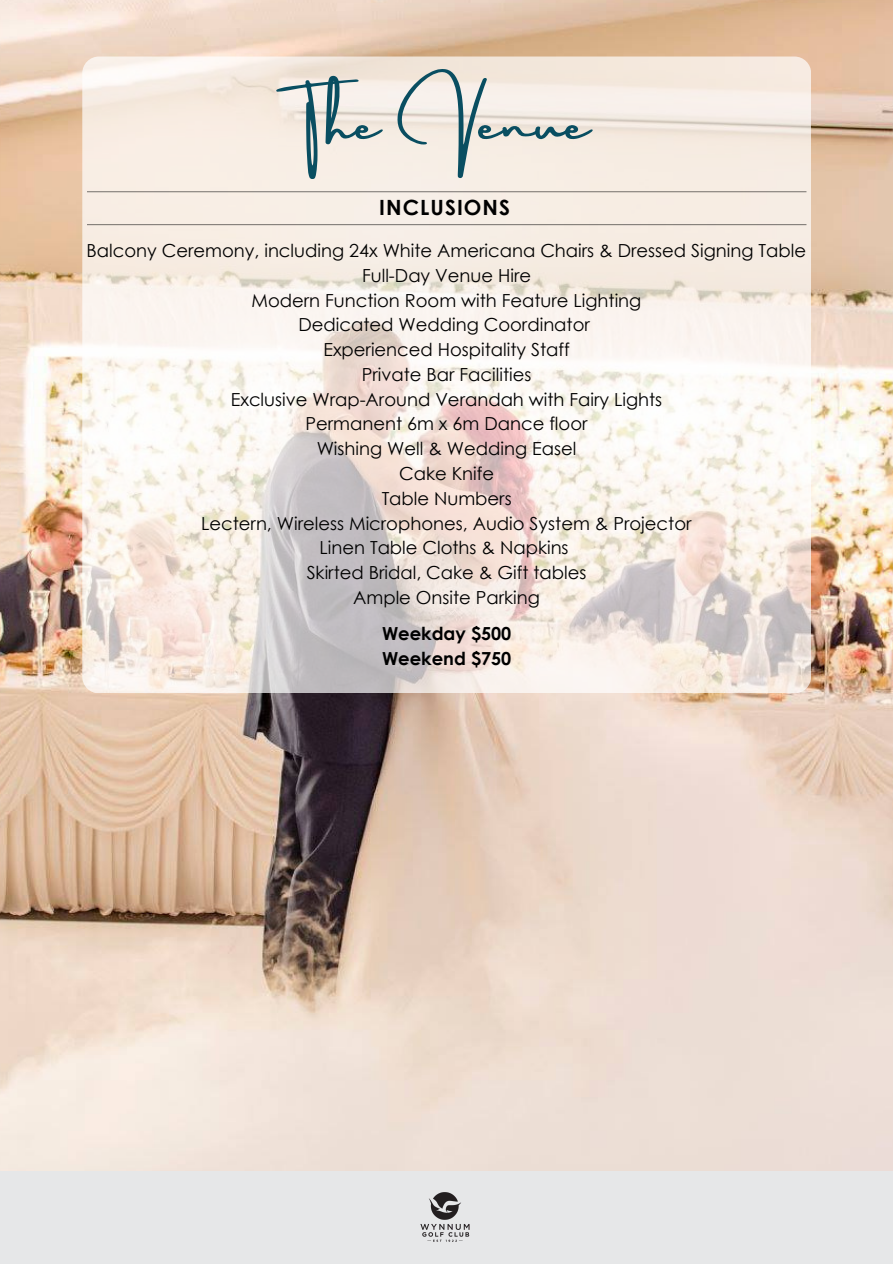
<style>
.page{position:relative;width:893px;height:1264px;background:#fff}
.page>*{position:absolute;margin:0;border:0;box-sizing:border-box;transform-origin:0 0}
.t1{font:54px "Amsterdam Three";color:#094e61}
.t2{font:700 21px "Century Gothic";letter-spacing:.05em;color:#000}
.t3{font:18px "Century Gothic";color:#000}
.t4{font:700 18px/24.8px "Century Gothic";color:#000}
</style>
<div class="page">
<img style="left:0;top:0;width:892px;height:1171px">
<svg style="left:82px;top:56px;width:729px;height:637px"></svg>
<hr style="left:87px;top:191px;width:719px;height:1px;background:#000">
<img style="left:418px;top:1190px;width:53px;height:52px">
<hr style="left:87px;top:224px;width:719px;height:1px;background:#000">
<p class="t1" style="left:303px;top:93px;width:288px">The Venue</p>
<h2 class="t2" style="left:379px;top:194px;width:132px">INCLUSIONS</h2>
<p class="t3" style="left:86px;top:239px;width:721px">Balcony Ceremony, including 24x White Americana Chairs &amp; Dressed Signing Table</p>
<p class="t3" style="left:362px;top:264px;width:170px">Full-Day Venue Hire</p>
<p class="t3" style="left:251px;top:288px;width:391px">Modern Function Room with Feature Lighting</p>
<p class="t3" style="left:298px;top:313px;width:293px">Dedicated Wedding Coordinator</p>
<p class="t3" style="left:323px;top:338px;width:248px">Experienced Hospitality Staff</p>
<p class="t3" style="left:362px;top:363px;width:171px">Private Bar Facilities</p>
<p class="t3" style="left:231px;top:387px;width:433px">Exclusive Wrap-Around Verandah with Fairy Lights</p>
<p class="t3" style="left:305px;top:412px;width:283px">Permanent 6m x 6m Dance floor</p>
<p class="t3" style="left:317px;top:437px;width:261px">Wishing Well &amp; Wedding Easel</p>
<p class="t3" style="left:399px;top:462px;width:97px">Cake Knife</p>
<p class="t3" style="left:381px;top:486px;width:131px">Table Numbers</p>
<p class="t3" style="left:201px;top:511px;width:492px">Lectern, Wireless Microphones, Audio System &amp; Projector</p>
<p class="t3" style="left:319px;top:536px;width:250px">Linen Table Cloths &amp; Napkins</p>
<p class="t3" style="left:306px;top:561px;width:281px">Skirted Bridal, Cake &amp; Gift tables</p>
<h3 class="t3" style="left:353px;top:585px;width:188px">Ample Onsite Parking</h3>
<p class="t4" style="left:382px;top:620px;width:131px">Weekday $500<br>Weekend $750</p>
</div>
